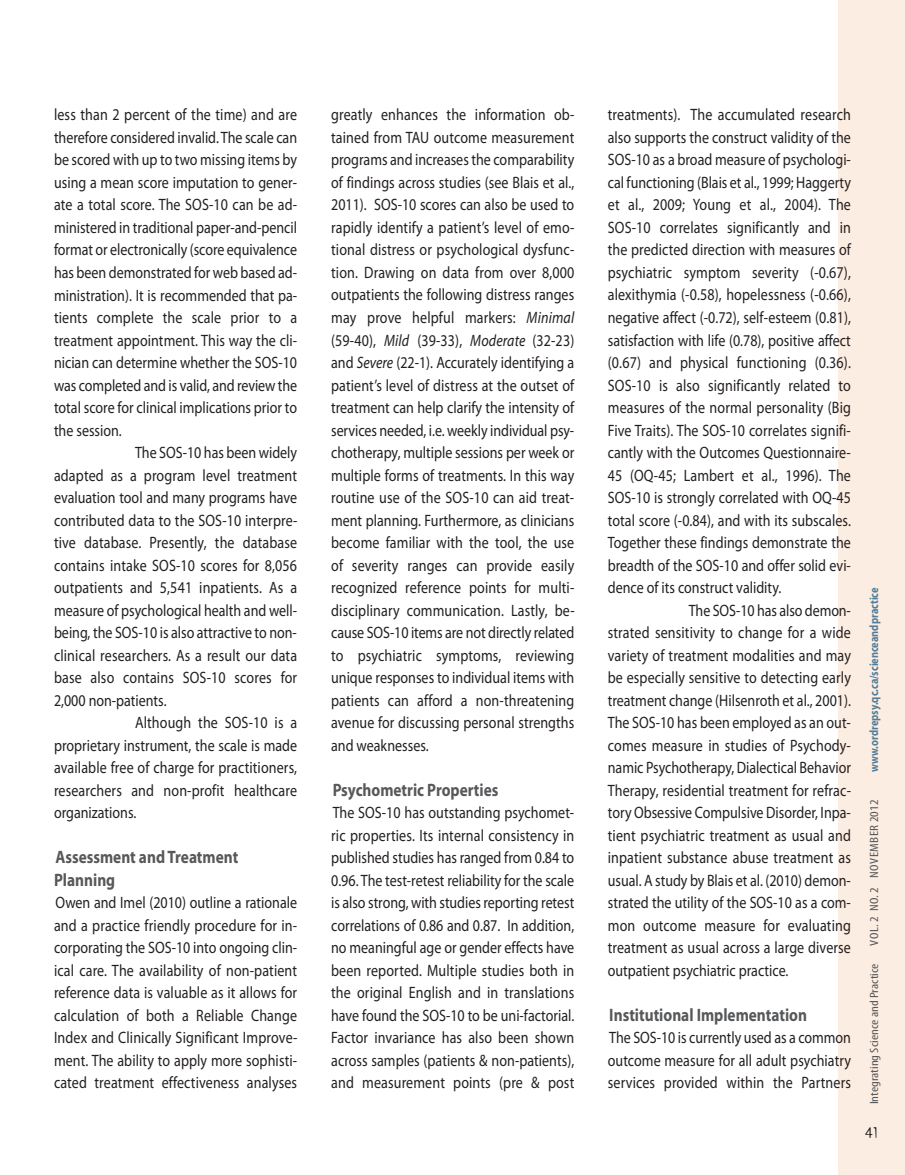
<style>
.page{position:relative;width:905px;height:1175px;background:#fff}
.page>*{position:absolute;margin:0;border:0;box-sizing:border-box;transform-origin:0 0}
.t1{font:700 18px/22.5px "Myriad Pro";color:#57585a;scale:.85 1}
.t2{font:16.5px/22.5px "Myriad Pro";letter-spacing:.005em;color:#231f20;text-align:justify;scale:.85 1}
.t3{font:15px "Template Gothic";color:#231f20}
.t4{font:700 12.15px "Myriad Pro";color:#517d99;scale:.85 1}
.t5{font:condensed 12px "Myriad Pro";color:#57585a;scale:1.2 1}
.t6{font:condensed 12px "Myriad Pro";letter-spacing:.03em;color:#57585a;scale:1.2 1}
.s1{font-style:italic}
</style>
<div class="page">
<div style="left:838px;top:0;width:66px;height:1174px;background:#fcede2"></div>
<p class="t2" style="left:54px;top:105px;width:287px">less than 2 percent of the time) and are</p>
<p class="t2" style="left:54px;top:127px;width:287px">therefore considered invalid. The scale can</p>
<p class="t2" style="left:54px;top:150px;width:287px">be scored with up to two missing items by</p>
<p class="t2" style="left:54px;top:172px;width:287px">using a mean score imputation to gener-</p>
<p class="t2" style="left:54px;top:195px;width:287px">ate a total score. The SOS-10 can be ad-</p>
<p class="t2" style="left:54px;top:217px;width:287px">ministered in traditional paper-and-pencil</p>
<p class="t2" style="left:54px;top:240px;width:287px">format or electronically (score equivalence</p>
<p class="t2" style="left:54px;top:262px;width:287px">has been demonstrated for web based ad-</p>
<p class="t2" style="left:54px;top:285px;width:287px">ministration). It is recommended that pa-</p>
<p class="t2" style="left:54px;top:307px;width:287px">tients complete the scale prior to a</p>
<p class="t2" style="left:54px;top:330px;width:287px">treatment appointment. This way the cli-</p>
<p class="t2" style="left:54px;top:352px;width:287px">nician can determine whether the SOS-10</p>
<p class="t2" style="left:54px;top:375px;width:287px">was completed and is valid, and review the</p>
<p class="t2" style="left:54px;top:397px;width:287px">total score for clinical implications prior to</p>
<p class="t2" style="left:54px;top:420px;width:81px">the session.</p>
<p class="t2" style="left:135px;top:442px;width:192px">The SOS-10 has been widely</p>
<p class="t2" style="left:54px;top:465px;width:287px">adapted as a program level treatment</p>
<p class="t2" style="left:54px;top:487px;width:287px">evaluation tool and many programs have</p>
<p class="t2" style="left:54px;top:510px;width:288px">contributed data to the SOS-10 interpre-</p>
<p class="t2" style="left:54px;top:532px;width:287px">tive database. Presently, the database</p>
<p class="t2" style="left:54px;top:555px;width:287px">contains intake SOS-10 scores for 8,056</p>
<p class="t2" style="left:54px;top:577px;width:287px">outpatients and 5,541 inpatients. As a</p>
<p class="t2" style="left:54px;top:600px;width:287px">measure of psychological health and well-</p>
<p class="t2" style="left:54px;top:622px;width:287px">being, the SOS-10 is also attractive to non-</p>
<p class="t2" style="left:54px;top:645px;width:287px">clinical researchers. As a result our data</p>
<p class="t2" style="left:54px;top:667px;width:287px">base also contains SOS-10 scores for</p>
<p class="t2" style="left:54px;top:690px;width:134px">2,000 non-patients.</p>
<p class="t2" style="left:135px;top:712px;width:192px">Although the SOS-10 is a</p>
<p class="t2" style="left:54px;top:735px;width:287px">proprietary instrument, the scale is made</p>
<p class="t2" style="left:54px;top:757px;width:287px">available free of charge for practitioners,</p>
<p class="t2" style="left:54px;top:780px;width:287px">researchers and non-profit healthcare</p>
<p class="t2" style="left:54px;top:802px;width:98px">organizations.</p>
<p class="t1" style="left:54px;top:847px;width:218px">Assessment and Treatment<br>Planning</p>
<p class="t2" style="left:54px;top:892px;width:288px">Owen and Imel (2010) outline a rationale and a practice friendly procedure for in&shy;corporating the SOS-10 into ongoing clin&shy;ical care. The availability of non-patient reference data is valuable as it allows for calculation of both a Reliable Change Index and Clinically Significant Improve&shy;ment. The ability to apply more sophisti&shy;cated treatment effectiveness analyses</p>
<p class="t2" style="left:331px;top:105px;width:288px">greatly enhances the information ob&shy;tained from TAU outcome measurement programs and increases the comparability of findings across studies (see Blais et al., 2011). SOS-10 scores can also be used to rapidly identify a patient’s level of emo&shy;tional distress or psychological dysfunc&shy;tion. Drawing on data from over 8,000 outpatients the following distress ranges may prove helpful markers: <span class="s1">Minimal </span>(59-40), <span class="s1">Mild</span> (39-33), <span class="s1">Moderate</span> (32-23) and <span class="s1">Severe</span> (22-1). Accurately identifying a patient’s level of distress at the outset of treatment can help clarify the intensity of services needed, i.e. weekly individual psy&shy;chotherapy, multiple sessions per week or multiple forms of treatments. In this way routine use of the SOS-10 can aid treat&shy;ment planning. Furthermore, as clinicians become familiar with the tool, the use of severity ranges can provide easily recognized reference points for multi&shy;disciplinary communication. Lastly, be&shy;cause SOS-10 items are not directly related to psychiatric symptoms, reviewing unique responses to individual items with patients can afford a non-threatening avenue for discussing personal strengths and weaknesses.</p>
<p class="t1" style="left:332px;top:780px;width:196px">Psychometric Properties</p>
<p class="t2" style="left:331px;top:802px;width:287px">The SOS-10 has outstanding psychomet&shy;ric properties. Its internal consistency in published studies has ranged from 0.84 to 0.96. The test-retest reliability for the scale is also strong, with studies reporting retest correlations of 0.86 and 0.87. In addition, no meaningful age or gender effects have been reported. Multiple studies both in the original English and in translations have found the SOS-10 to be uni-factorial.<br>Factor invariance has also been shown across samples (patients &amp; non-patients), and measurement points (pre &amp; post</p>
<p class="t2" style="left:607px;top:105px;width:287px">treatments). The accumulated research</p>
<p class="t2" style="left:607px;top:127px;width:287px">also supports the construct validity of the</p>
<p class="t2" style="left:607px;top:150px;width:287px">SOS-10 as a broad measure of psychologi-</p>
<p class="t2" style="left:607px;top:172px;width:287px">cal functioning (Blais et al., 1999; Haggerty</p>
<p class="t2" style="left:607px;top:195px;width:287px">et al., 2009; Young et al., 2004). The</p>
<p class="t2" style="left:607px;top:217px;width:287px">SOS-10 correlates significantly and in</p>
<p class="t2" style="left:607px;top:240px;width:287px">the predicted direction with measures of</p>
<p class="t2" style="left:607px;top:262px;width:287px">psychiatric symptom severity (-0.67),</p>
<p class="t2" style="left:607px;top:285px;width:287px">alexithymia (-0.58), hopelessness (-0.66),</p>
<p class="t2" style="left:607px;top:307px;width:287px">negative affect (-0.72), self-esteem (0.81),</p>
<p class="t2" style="left:607px;top:330px;width:287px">satisfaction with life (0.78), positive affect</p>
<p class="t2" style="left:607px;top:352px;width:287px">(0.67) and physical functioning (0.36).</p>
<p class="t2" style="left:607px;top:375px;width:287px">SOS-10 is also significantly related to</p>
<p class="t2" style="left:607px;top:397px;width:287px">measures of the normal personality (Big</p>
<p class="t2" style="left:607px;top:420px;width:287px">Five Traits). The SOS-10 correlates signifi-</p>
<p class="t2" style="left:607px;top:442px;width:287px">cantly with the Outcomes Questionnaire-</p>
<p class="t2" style="left:607px;top:465px;width:287px">45 (OQ-45; Lambert et al., 1996). The</p>
<p class="t2" style="left:607px;top:487px;width:287px">SOS-10 is strongly correlated with OQ-45</p>
<p class="t2" style="left:607px;top:510px;width:287px">total score (-0.84), and with its subscales.</p>
<p class="t2" style="left:607px;top:532px;width:287px">Together these findings demonstrate the</p>
<p class="t2" style="left:607px;top:555px;width:287px">breadth of the SOS-10 and offer solid evi-</p>
<p class="t2" style="left:607px;top:577px;width:205px">dence of its construct validity.</p>
<p class="t2" style="left:688px;top:600px;width:192px">The SOS-10 has also demon-</p>
<p class="t2" style="left:607px;top:622px;width:287px">strated sensitivity to change for a wide</p>
<p class="t2" style="left:607px;top:645px;width:287px">variety of treatment modalities and may</p>
<p class="t2" style="left:607px;top:667px;width:287px">be especially sensitive to detecting early</p>
<p class="t2" style="left:607px;top:690px;width:287px">treatment change (Hilsenroth et al., 2001).</p>
<p class="t2" style="left:607px;top:712px;width:287px">The SOS-10 has been employed as an out-</p>
<p class="t2" style="left:607px;top:735px;width:287px">comes measure in studies of Psychody-</p>
<p class="t2" style="left:607px;top:757px;width:287px">namic Psychotherapy, Dialectical Behavior</p>
<p class="t2" style="left:607px;top:780px;width:287px">Therapy, residential treatment for refrac-</p>
<p class="t2" style="left:607px;top:802px;width:287px">tory Obsessive Compulsive Disorder, Inpa-</p>
<p class="t2" style="left:607px;top:825px;width:287px">tient psychiatric treatment as usual and</p>
<p class="t2" style="left:607px;top:847px;width:287px">inpatient substance abuse treatment as</p>
<p class="t2" style="left:607px;top:870px;width:287px">usual. A study by Blais et al. (2010) demon-</p>
<p class="t2" style="left:607px;top:892px;width:287px">strated the utility of the SOS-10 as a com-</p>
<p class="t2" style="left:607px;top:915px;width:287px">mon outcome measure for evaluating</p>
<p class="t2" style="left:607px;top:937px;width:287px">treatment as usual across a large diverse</p>
<p class="t2" style="left:607px;top:960px;width:214px">outpatient psychiatric practice.</p>
<p class="t1" style="left:609px;top:1005px;width:234px">Institutional Implementation</p>
<p class="t2" style="left:607px;top:1027px;width:287px">The SOS-10 is currently used as a common outcome measure for all adult psychiatry services provided within the Partners</p>
<p class="t4" style="left:869px;top:772px;width:219px;rotate:-90deg">www.ordrepsy.qc.ca/scienceandpractice</p>
<p class="t6" style="left:869px;top:945px;width:123px;rotate:-90deg">Vol.2 no.2 noVember 2012</p>
<p class="t5" style="left:869px;top:1104px;width:119px;rotate:-90deg">Integrating Science and Practice</p>
<p class="t3" style="left:865px;top:1124px;width:14px">41</p>
</div>
